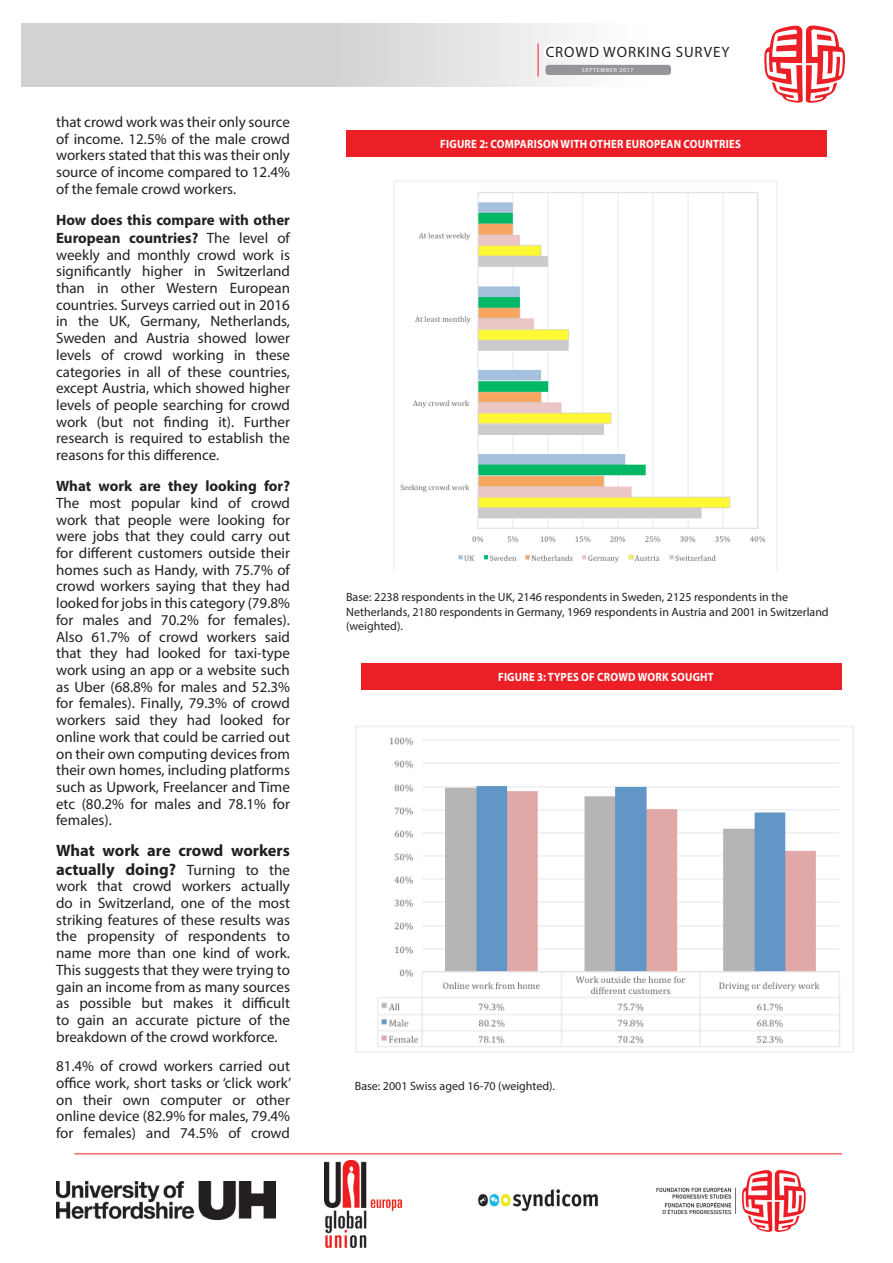
<style>
.page{position:relative;width:893px;height:1263px;background:#fff}
.page>*{position:absolute;margin:0;border:0;box-sizing:border-box;transform-origin:0 0}
.t1{font:700 16.5px/18.1px "Myriad Pro";color:#231f20}
.t2{font:15px/16.6px "Myriad Pro";color:#231f20;text-align:justify}
.t3{font:700 15px/18.1px "Myriad Pro";color:#231f20}
.t4{font:15px "Myriad Pro";letter-spacing:.06em;color:#231f20}
.t5{font:12px/14.4px "Myriad Pro";color:#231f20}
.t6{font:700 12px "Myriad Pro";letter-spacing:.02em;color:#fff;scale:.9 1}
.t7{font:6px "Myriad Pro";letter-spacing:.12em;color:#fff}
.s1{font-weight:400}
.s2{font-weight:700}
.s3{font-weight:400;font-size:15px}
</style>
<div class="page">
<svg style="left:21px;top:23px;width:520px;height:64px;background:#d7d7d9"></svg>
<svg style="left:764px;top:26px;width:81px;height:77px"></svg>
<svg style="left:541px;top:23px;width:130px;height:64px"></svg>
<div style="left:546px;top:65px;width:125px;height:10px;background:#939598;border-radius:3px"></div>
<hr style="left:538px;top:44px;width:1px;height:33px;background:#ed1f26">
<hr style="left:74px;top:1153px;width:768px;height:1px;background:#ed1f26">
<img style="left:656px;top:1169px;width:150px;height:63px">
<img style="left:355px;top:726px;width:499px;height:327px">
<div style="left:361px;top:663px;width:481px;height:27px;background:#ed1f26"></div>
<img style="left:325px;top:1161px;width:76px;height:86px">
<img style="left:56px;top:1181px;width:220px;height:39px">
<img style="left:394px;top:181px;width:383px;height:388px">
<div style="left:346px;top:130px;width:481px;height:26px;background:#ed1f26"></div>
<img style="left:478px;top:1189px;width:120px;height:23px">
<p class="t2" style="left:56px;top:113px;width:235px">that crowd work was their only source of income. 12.5% of the male crowd workers stated that this was their only source of income compared to 12.4% of the female crowd workers.</p>
<p class="t3" style="left:56px;top:210px;width:235px">How does this compare with other<br>European countries? <span class="s1">The level of</span></p>
<p class="t2" style="left:56px;top:246px;width:235px">weekly and monthly crowd work is significantly higher in Switzerland than in other Western European countries. Surveys carried out in 2016 in the UK, Germany, Netherlands, Sweden and Austria showed lower levels of crowd working in these categories in all of these countries, except Austria, which showed higher levels of people searching for crowd work (but not finding it). Further research is required to establish the reasons for this difference.</p>
<p class="t2" style="left:56px;top:478px;width:235px"><span class="s2">What work are they looking for?<br></span>The most popular kind of crowd work that people were looking for were jobs that they could carry out for different customers outside their homes such as Handy, with 75.7% of crowd workers saying that they had looked for jobs in this category (79.8% for males and 70.2% for females).<br>Also 61.7% of crowd workers said that they had looked for taxi-type work using an app or a website such as Uber (68.8% for males and 52.3% for females). Finally, 79.3% of crowd workers said they had looked for online work that could be carried out on their own computing devices from their own homes, including platforms such as Upwork, Freelancer and Time etc (80.2% for males and 78.1% for females).</p>
<p class="t1" style="left:56px;top:841px;width:235px">What work are crowd workers actually doing? <span class="s3">Turning to the</span></p>
<p class="t2" style="left:56px;top:878px;width:235px">work that crowd workers actually do in Switzerland, one of the most striking features of these results was the propensity of respondents to name more than one kind of work.<br>This suggests that they were trying to gain an income from as many sources as possible but makes it difficult to gain an accurate picture of the breakdown of the crowd workforce.</p>
<p class="t2" style="left:56px;top:1057px;width:237px">81.4% of crowd workers carried out office work, short tasks or ‘click work’ on their own computer or other online device (82.9% for males, 79.4% for females) and 74.5% of crowd</p>
<p class="t4" style="left:546px;top:43px;width:185px">CROWD WORKING SURVEY</p>
<p class="t7" style="left:582px;top:66px;width:53px">SEPTEMBER 2017</p>
<p class="t6" style="left:440px;top:136px;width:336px">FIGURE 2: COMPARISON WITH OTHER EUROPEAN COUNTRIES</p>
<p class="t5" style="left:346px;top:590px;width:443px">Base: 2238 respondents in the UK, 2146 respondents in Sweden, 2125 respondents in the</p>
<p class="t5" style="left:346px;top:604px;width:484px">Netherlands, 2180 respondents in Germany, 1969 respondents in Austria and 2001 in Switzerland (weighted).</p>
<p class="t6" style="left:498px;top:669px;width:241px">FIGURE 3: TYPES OF CROWD WORK SOUGHT</p>
<p class="t5" style="left:355px;top:1078px;width:202px">Base: 2001 Swiss aged 16-70 (weighted).</p>
</div>
